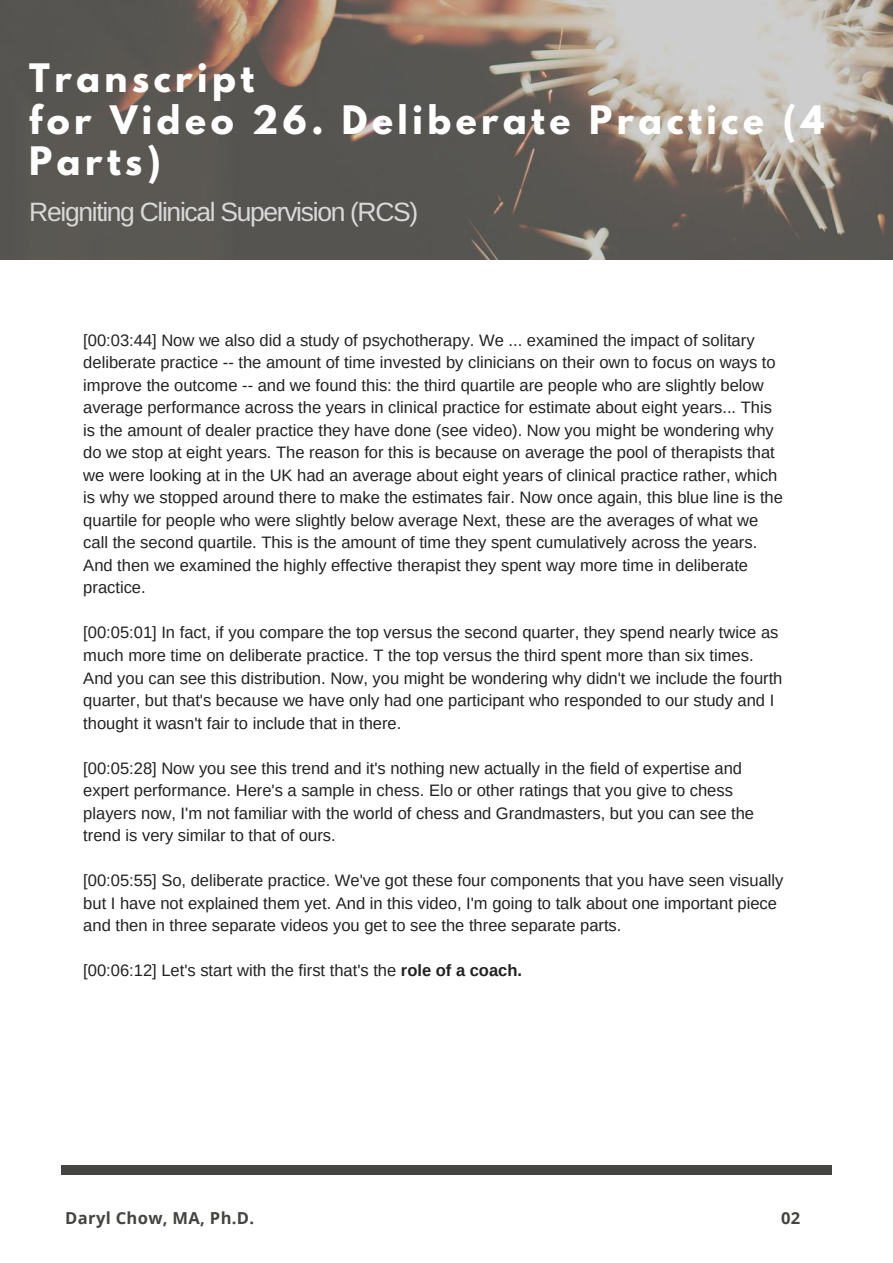
<style>
.page{position:relative;width:893px;height:1263px;background:#fff}
.page>*{position:absolute;margin:0;border:0;box-sizing:border-box;transform-origin:0 0}
.t1{font:700 34.8px/41.7px "League Spartan";letter-spacing:.13em;color:#fff}
.t2{font:26.55px "Arimo";letter-spacing:-.05em;color:#d9d9d9}
.t3{font:16.5px/22.5px "Arimo";color:#222}
.t4{font:700 16.5px "Open Sans";letter-spacing:.02em;color:#444440}
.s1{font-weight:700}
</style>
<div class="page">
<img style="left:0;top:0;width:893px;height:259px">
<div style="left:61px;top:1165px;width:771px;height:9px;background:#444440"></div>
<h1 class="t1" style="left:29px;top:61px;width:797px">Transcript<br>for Video 26. Deliberate Practice (4<br>Parts)</h1>
<h2 class="t2" style="left:29px;top:197px;width:391px">Reigniting Clinical Supervision (RCS)</h2>
<p class="t3" style="left:83px;top:329px;width:701px">[00:03:44] Now we also did a study of psychotherapy. We ... examined the impact of solitary deliberate practice -- the amount of time invested by clinicians on their own to focus on ways to improve the outcome -- and we found this: the third quartile are people who are slightly below average performance across the years in clinical practice for estimate about eight years... This is the amount of dealer practice they have done (see video). Now you might be wondering why do we stop at eight years. The reason for this is because on average the pool of therapists that we were looking at in the UK had an average about eight years of clinical practice rather, which is why we stopped around there to make the estimates fair. Now once again, this blue line is the quartile for people who were slightly below average Next, these are the averages of what we call the second quartile. This is the amount of time they spent cumulatively across the years.<br>And then we examined the highly effective therapist they spent way more time in deliberate practice.</p>
<p class="t3" style="left:83px;top:621px;width:701px">[00:05:01] In fact, if you compare the top versus the second quarter, they spend nearly twice as much more time on deliberate practice. T the top versus the third spent more than six times.<br>And you can see this distribution. Now, you might be wondering why didn't we include the fourth quarter, but that's because we have only had one participant who responded to our study and I thought it wasn't fair to include that in there.</p>
<p class="t3" style="left:83px;top:757px;width:672px">[00:05:28] Now you see this trend and it's nothing new actually in the field of expertise and expert performance. Here's a sample in chess. Elo or other ratings that you give to chess players now, I'm not familiar with the world of chess and Grandmasters, but you can see the trend is very similar to that of ours.</p>
<p class="t3" style="left:83px;top:869px;width:702px">[00:05:55] So, deliberate practice. We've got these four components that you have seen visually but I have not explained them yet. And in this video, I'm going to talk about one important piece and then in three separate videos you get to see the three separate parts.</p>
<p class="t3" style="left:83px;top:959px;width:440px">[00:06:12] Let's start with the first that's the <span class="s1">role of a coach.</span></p>
<p class="t4" style="left:65px;top:1206px;width:190px">Daryl Chow, MA, Ph.D.</p>
<p class="t4" style="left:781px;top:1206px;width:21px">02</p>
</div>
